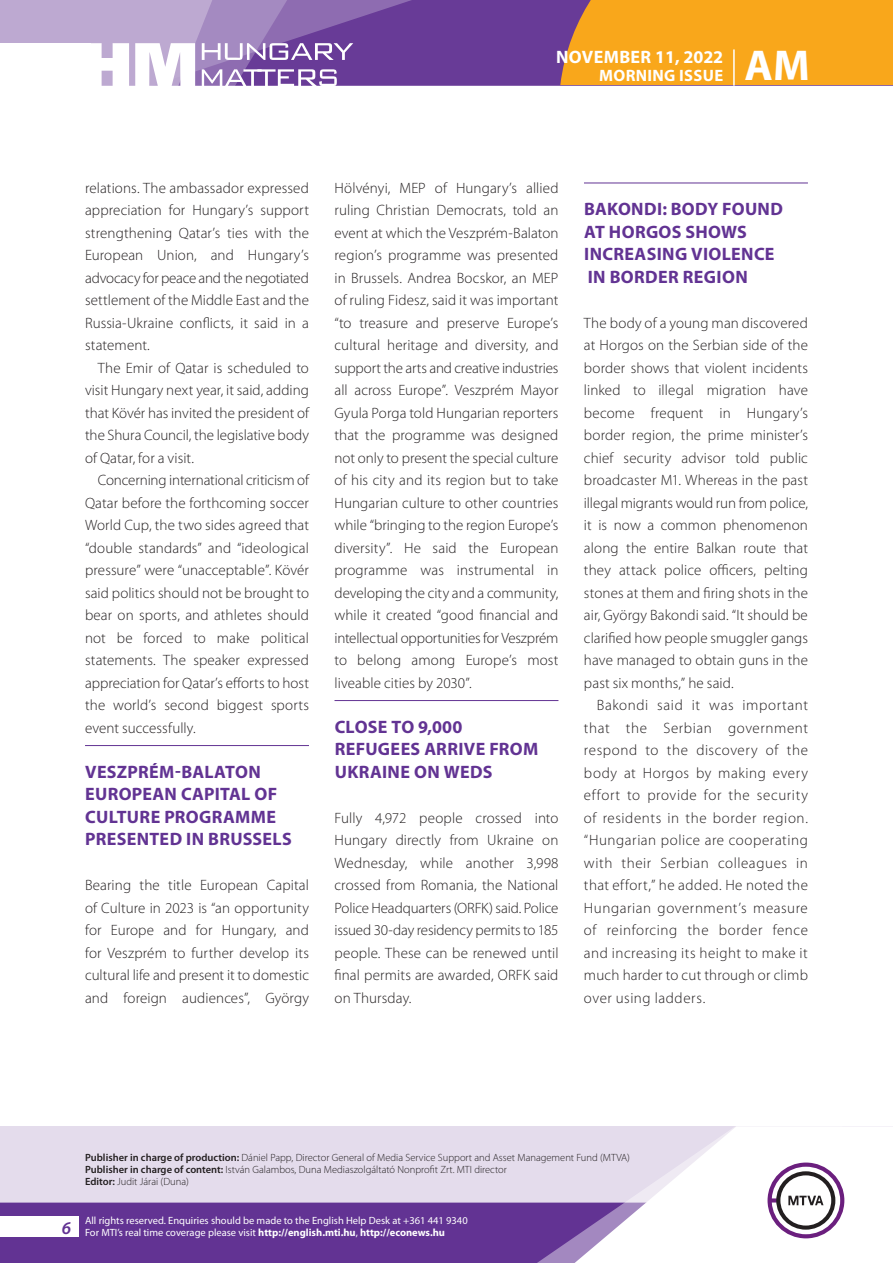
<style>
.page{position:relative;width:893px;height:1263px;background:#fff}
.page>*{position:absolute;margin:0;border:0;box-sizing:border-box;transform-origin:0 0}
.t1{font:700 43.35px "Myriad Pro";color:#fff}
._01_cimsor{font:700 18px/22.5px "Myriad Pro";letter-spacing:.02em;color:#623393}
.t2{font:700 18px "Myriad Pro";letter-spacing:.02em;color:#fff}
.t3{font:700 16.5px "Myriad Pro";letter-spacing:.02em;color:#fff}
._03_kenyer_szöveg-1{font:300 15px/22.5px "Myriad Pro";letter-spacing:.005em;color:#231f20;text-align:justify}
._03_kenyer_szöveg-2{font:300 15px/22.5px "Myriad Pro";letter-spacing:.01em;color:#231f20;text-align:justify}
.t4{font:300 10.5px "Myriad Pro";color:#231f20}
.t5{font:10.5px/12px "Myriad Pro";color:#fff}
.s1{font-weight:600}
.s2{font-weight:700}
</style>
<div class="page">
<div style="left:0;top:1126px;width:893px;height:137px;background:#e4dcec"></div>
<div style="left:0;top:1202px;width:506px;height:61px;background:#623393"></div>
<div style="left:506px;top:1202px;width:43px;height:61px;background:#623393"></div>
<svg style="left:549px;top:1126px;width:344px;height:137px;fill:#fff"></svg>
<svg style="left:767px;top:1162px;width:77px;height:76px;background:#c5b8c8"></svg>
<div style="left:0;top:1216px;width:79px;height:20px;background:#fff"></div>
<div style="left:0;top:0;width:893px;height:85px;background:#683b97"></div>
<div style="left:560px;top:0;width:333px;height:85px;background:#f9a71b"></div>
<hr style="left:733px;top:49px;width:2px;height:37px;background:#fff">
<svg style="left:0;top:0;width:479px;height:86px"></svg>
<hr style="left:85px;top:745px;width:224px;height:1px;background:#623393">
<hr style="left:334px;top:700px;width:224px;height:1px;background:#623393">
<hr style="left:584px;top:183px;width:224px;height:1px;background:#623393">
<p class="t2" style="left:556px;top:45px;width:169px">NOVEMBER 11, 2022</p>
<p class="t3" style="left:599px;top:65px;width:125px">MORNING ISSUE</p>
<h1 class="t1" style="left:745px;top:37px;width:67px">AM</h1>
<p class="_03_kenyer_szöveg-1" style="left:85px;top:176px;width:225px">relations. The ambassador expressed appreciation for Hungary’s support strengthening Qatar’s ties with the European Union, and Hungary’s advocacy for peace and the negotiated settlement of the Middle East and the Russia-Ukraine conflicts, it said in a statement.</p>
<p class="_03_kenyer_szöveg-2" style="left:85px;top:356px;width:225px;text-indent:13px">The Emir of Qatar is scheduled to visit Hungary next year, it said, adding that Kövér has invited the president of the Shura Council, the legislative body of Qatar, for a visit.</p>
<p class="_03_kenyer_szöveg-2" style="left:85px;top:469px;width:226px;text-indent:13px">Concerning international criticism of Qatar before the forthcoming soccer World Cup, the two sides agreed that “double standards” and “ideological pressure” were “unacceptable”. Kövér said politics should not be brought to bear on sports, and athletes should not be forced to make political statements. The speaker expressed appreciation for Qatar’s efforts to host the world’s second biggest sports event successfully.</p>
<p class="_01_cimsor" style="left:85px;top:760px;width:208px">VESZPRÉM-BALATON<br>EUROPEAN CAPITAL OF<br>CULTURE PROGRAMME<br>PRESENTED IN BRUSSELS</p>
<p class="_03_kenyer_szöveg-1" style="left:85px;top:874px;width:225px">Bearing the title European Capital of Culture in 2023 is “an opportunity for Europe and for Hungary, and for Veszprém to further develop its cultural life and present it to domestic and foreign audiences”, György</p>
<p class="_03_kenyer_szöveg-1" style="left:334px;top:176px;width:225px">Hölvényi, MEP of Hungary’s allied ruling Christian Democrats, told an event at which the Veszprém-Balaton region’s programme was presented in Brussels. Andrea Bocskor, an MEP of ruling Fidesz, said it was important “to treasure and preserve Europe’s cultural heritage and diversity, and support the arts and creative industries all across Europe”. Veszprém Mayor Gyula Porga told Hungarian reporters that the programme was designed not only to present the special culture of his city and its region but to take Hungarian culture to other countries while “bringing to the region Europe’s diversity”. He said the European programme was instrumental in developing the city and a community, while it created “good financial and intellectual opportunities for Veszprém to belong among Europe’s most liveable cities by 2030”.</p>
<p class="_01_cimsor" style="left:335px;top:715px;width:205px">CLOSE TO 9,000<br>REFUGEES ARRIVE FROM<br>UKRAINE ON WEDS</p>
<p class="_03_kenyer_szöveg-1" style="left:334px;top:806px;width:225px">Fully 4,972 people crossed into Hungary directly from Ukraine on Wednesday, while another 3,998 crossed from Romania, the National Police Headquarters (ORFK) said. Police issued 30-day residency permits to 185 people. These can be renewed until final permits are awarded, ORFK said on Thursday.</p>
<p class="_01_cimsor" style="left:584px;top:197px;width:200px">BAKONDI: BODY FOUND<br>AT HORGOS SHOWS<br>INCREASING VIOLENCE<br>IN BORDER REGION</p>
<p class="_03_kenyer_szöveg-1" style="left:584px;top:311px;width:225px">The body of a young man discovered at Horgos on the Serbian side of the border shows that violent incidents linked to illegal migration have become frequent in Hungary’s border region, the prime minister’s chief security advisor told public broadcaster M1. Whereas in the past illegal migrants would run from police, it is now a common phenomenon along the entire Balkan route that they attack police officers, pelting stones at them and firing shots in the air, György Bakondi said. “It should be clarified how people smuggler gangs have managed to obtain guns in the past six months,” he said.</p>
<p class="_03_kenyer_szöveg-2" style="left:584px;top:694px;width:225px;text-indent:13px">Bakondi said it was important that the Serbian government respond to the discovery of the body at Horgos by making every effort to provide for the security of residents in the border region. “Hungarian police are cooperating with their Serbian colleagues in that effort,” he added. He noted the Hungarian government’s measure of reinforcing the border fence and increasing its height to make it much harder to cut through or climb over using ladders.</p>
<p class="t4" style="left:85px;top:1151px;width:546px"><span class="s1">Publisher in charge of production:</span> Dániel Papp, Director General of Media Service Support and Asset Management Fund (MTVA)</p>
<p class="t4" style="left:85px;top:1163px;width:423px"><span class="s1">Publisher in charge of content:</span> István Galambos, Duna Mediaszolgáltató Nonprofit Zrt. MTI director</p>
<p class="t4" style="left:85px;top:1175px;width:105px"><span class="s1">Editor:</span> Judit Járai (Duna)</p>
<p class="t5" style="left:62px;top:1214px;width:407px;text-indent:23px">All rights reserved. Enquiries should be made to the English Help Desk at +361 441 9340<br><sup>6</sup> For MTI’s real time coverage please visit <span class="s2">http://english.mti.hu</span>, <span class="s2">http://econews.hu</span></p>
</div>
